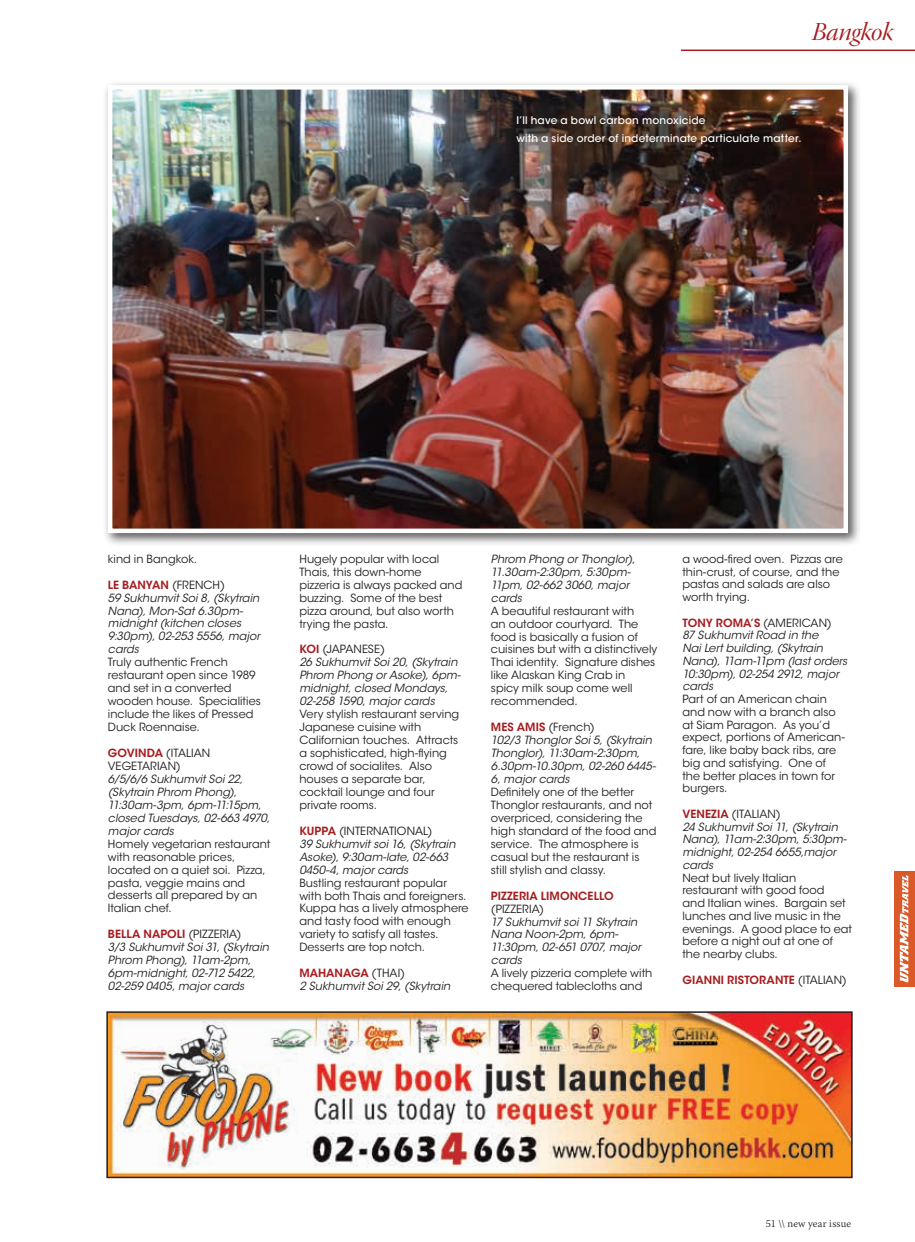
<style>
.page{position:relative;width:915px;height:1242px;background:#fff}
.page>*{position:absolute;margin:0;border:0;box-sizing:border-box;transform-origin:0 0}
.t1{font:25.5px "Warnock Pro It Disp";letter-spacing:-.01em;color:#a61c1f}
.t2{font:11.25px/12.9px "ITC Avant Garde Std";letter-spacing:.005em;color:#231f20}
.t3{font:italic 11.25px/12.9px "ITC Avant Garde Std";color:#231f20}
.t4{font:600 11.25px "ITC Avant Garde Std";letter-spacing:.01em;color:#a61c1f}
.t5{font:500 10.5px/18px "ITC Avant Garde Std";letter-spacing:.02em;color:#fff}
.t6{font:300 10.5px "Warnock Pro";letter-spacing:.02em;color:#231f20}
.s1{font-weight:600;font-style:normal;color:#a61c1f}
.s2{font-style:normal}
.s3{font-weight:600;color:#a61c1f}
.s4{font-weight:400;color:#231f20}
</style>
<div class="page">
<div style="left:893px;top:871px;width:21px;height:115px;background:#db5828"></div>
<svg style="left:899px;top:875px;width:9px;height:107px"></svg>
<hr style="left:680px;top:50px;width:234px;height:1px;background:#a61c1f">
<div style="left:103px;top:80px;width:758px;height:466px;background:#231f20;opacity:.75"></div>
<img style="left:113px;top:90px;width:729px;height:438px">
<div style="left:108px;top:85px;width:739px;height:448px;border:4px solid #fff"></div>
<img style="left:109px;top:1014px;width:740px;height:161px">
<div style="left:106px;top:1011px;width:746px;height:167px;border:2px solid #231f20"></div>
<h1 class="t1" style="left:811px;top:18px;width:83px">Bangkok</h1>
<p class="t5" style="left:516px;top:111px;width:286px">I’ll have a bowl carbon monoxicide<br>with a side order of indeterminate particulate matter.</p>
<p class="t2" style="left:108px;top:552px;width:91px">kind in Bangkok.</p>
<p class="t3" style="left:108px;top:578px;width:154px"><span class="s1">LE BANYAN</span> <span class="s2">(FRENCH)<br></span>59 Sukhumvit Soi 8, (Skytrain<br>Nana), Mon-Sat 6.30pm&shy;midnight (kitchen closes<br>9:30pm), 02-253 5556, major cards</p>
<p class="t2" style="left:108px;top:656px;width:154px">Truly authentic French restaurant open since 1989 and set in a converted wooden house. Specialities include the likes of Pressed<br>Duck Roennaise.</p>
<p class="t2" style="left:108px;top:746px;width:104px"><span class="s3">GOVINDA</span> (ITALIAN<br>VEGETARIAN)</p>
<p class="t3" style="left:108px;top:772px;width:164px">6/5/6/6 Sukhumvit Soi 22, (Skytrain Phrom Phong),<br>11:30am-3pm, 6pm-11:15pm, closed Tuesdays, 02-663 4970, major cards</p>
<p class="t2" style="left:108px;top:837px;width:164px">Homely vegetarian restaurant with reasonable prices, located on a quiet soi. Pizza, pasta, veggie mains and desserts all prepared by an<br>Italian chef.</p>
<p class="t3" style="left:108px;top:928px;width:163px"><span class="s1">BELLA NAPOLI</span> <span class="s2">(PIZZERIA)<br></span>3/3 Sukhumvit Soi 31, (Skytrain<br>Phrom Phong), 11am-2pm,<br>6pm-midnight, 02-712 5422,<br>02-259 0405, major cards</p>
<p class="t2" style="left:299px;top:552px;width:164px">Hugely popular with local<br>Thais, this down-home pizzeria is always packed and buzzing. Some of the best pizza around, but also worth trying the pasta.</p>
<p class="t3" style="left:299px;top:643px;width:163px"><span class="s1">KOI</span> <span class="s2">(JAPANESE)<br></span>26 Sukhumvit Soi 20, (Skytrain<br>Phrom Phong or Asoke), 6pm&shy;midnight, closed Mondays,<br>02-258 1590, major cards</p>
<p class="t2" style="left:299px;top:708px;width:161px">Very stylish restaurant serving<br>Japanese cuisine with<br>Californian touches. Attracts a sophisticated, high-flying crowd of socialites. Also houses a separate bar, cocktail lounge and four private rooms.</p>
<p class="t3" style="left:299px;top:824px;width:158px"><span class="s1">KUPPA</span> <span class="s2">(INTERNATIONAL)<br></span>39 Sukhumvit soi 16, (Skytrain<br>Asoke), 9:30am-late, 02-663<br>0450-4, major cards</p>
<p class="t2" style="left:299px;top:876px;width:171px">Bustling restaurant popular with both Thais and foreigners.<br>Kuppa has a lively atmosphere and tasty food with enough variety to satisfy all tastes.<br>Desserts are top notch.</p>
<p class="t3" style="left:299px;top:967px;width:152px"><span class="s1">MAHANAGA</span> <span class="s2">(THAI)<br></span>2 Sukhumvit Soi 29, (Skytrain</p>
<p class="t3" style="left:490px;top:552px;width:146px">Phrom Phong or Thonglor),<br>11.30am-2:30pm, 5:30pm-<br>11pm, 02-662 3060, major cards</p>
<p class="t2" style="left:490px;top:604px;width:168px">A beautiful restaurant with<br>an outdoor courtyard. The food is basically a fusion of cuisines but with a distinctively<br>Thai identity. Signature dishes like Alaskan King Crab in<br>spicy milk soup come well recommended.</p>
<p class="t3" style="left:490px;top:721px;width:166px"><span class="s1">MES AMIS</span> <span class="s2">(French)<br></span>102/3 Thonglor Soi 5, (Skytrain<br>Thonglor), 11:30am-2:30pm,<br>6.30pm-10.30pm, 02-260 6445-<br>6, major cards</p>
<p class="t2" style="left:490px;top:785px;width:167px">Definitely one of the better<br>Thonglor restaurants, and not overpriced, considering the high standard of the food and service. The atmosphere is casual but the restaurant is still stylish and classy.</p>
<p class="t4" style="left:490px;top:888px;width:124px">PIZZERIA LIMONCELLO</p>
<p class="t2" style="left:490px;top:902px;width:55px">(PIZZERIA)</p>
<p class="t3" style="left:490px;top:915px;width:152px">17 Sukhumvit soi 11 Skytrain<br>Nana Noon-2pm, 6pm-<br>11:30pm, 02-651 0707, major cards</p>
<p class="t2" style="left:490px;top:967px;width:163px">A lively pizzeria complete with chequered tablecloths and</p>
<p class="t2" style="left:682px;top:552px;width:162px">a wood-fired oven. Pizzas are thin-crust, of course, and the pastas and salads are also worth trying.</p>
<p class="t3" style="left:682px;top:616px;width:166px"><span class="s1">TONY ROMA’S</span> <span class="s2">(AMERICAN)<br></span>87 Sukhumvit Road in the<br>Nai Lert building, (Skytrain<br>Nana), 11am-11pm (last orders<br>10:30pm), 02-254 2912, major cards</p>
<p class="t2" style="left:682px;top:693px;width:164px">Part of an American chain and now with a branch also at Siam Paragon. As you’d expect, portions of American&shy;fare, like baby back ribs, are big and satisfying. One of the better places in town for burgers.</p>
<p class="t3" style="left:682px;top:807px;width:166px"><span class="s1">VENEZIA</span> <span class="s2">(ITALIAN)<br></span>24 Sukhumvit Soi 11, (Skytrain<br>Nana), 11am-2:30pm, 5:30pm&shy;midnight, 02-254 6655,major cards</p>
<p class="t2" style="left:682px;top:871px;width:171px">Neat but lively Italian restaurant with good food<br>and Italian wines. Bargain set lunches and live music in the evenings. A good place to eat before a night out at one of the nearby clubs.</p>
<p class="t4" style="left:682px;top:972px;width:166px">GIANNI RISTORANTE <span class="s4">(ITALIAN)</span></p>
<p class="t6" style="left:765px;top:1217px;width:87px">51 \\ new year issue</p>
</div>
